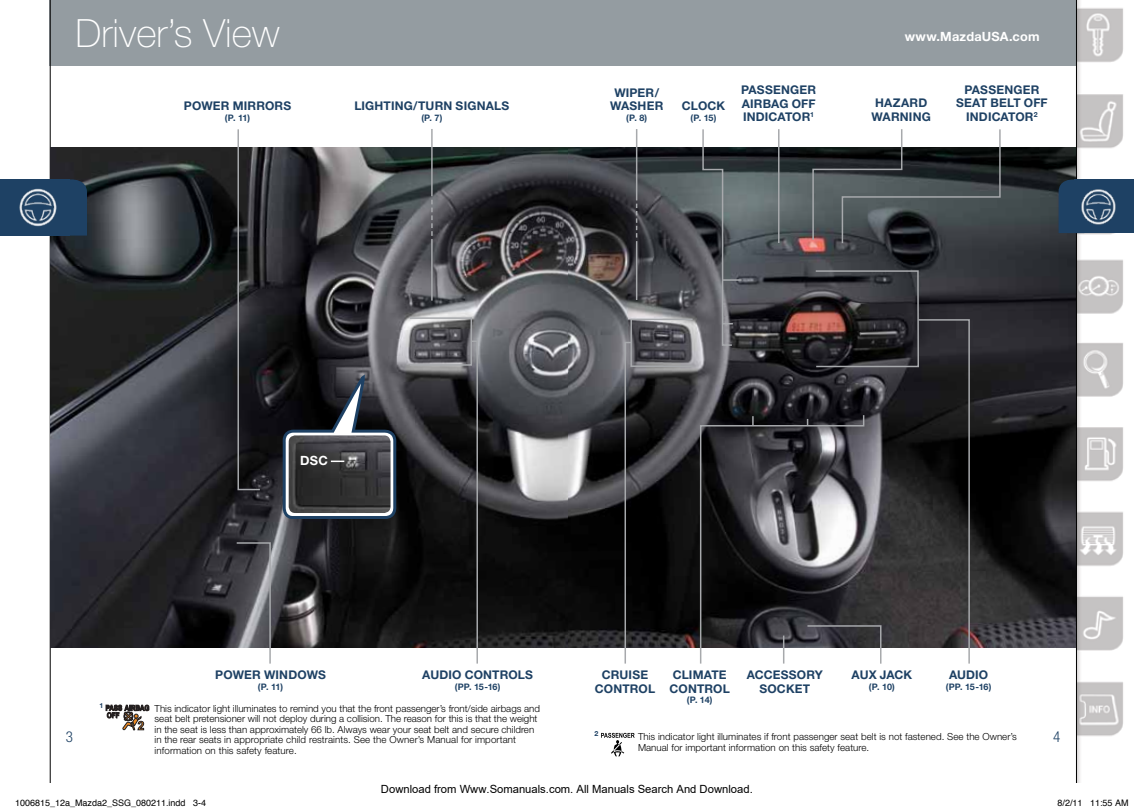
<style>
.page{position:relative;width:1134px;height:810px;background:#fff}
.page>*{position:absolute;margin:0;border:0;box-sizing:border-box;transform-origin:0 0}
.t1{font:100 39px "Helvetica Neue LT Std";color:#fff}
.t2{font:300 condensed 15px "Helvetica Neue LT Std";color:#1e4164}
.t3{font:700 12.75px "Helvetica Neue LT Std";letter-spacing:.015em;color:#fff}
.t4{font:700 12px/13.5px "Helvetica Neue LT Std";letter-spacing:.015em;color:#1e4164}
.t5{font:11.25px "Arial";color:#000}
.t6{font:300 9.75px/10.5px "Helvetica Neue LT Std";color:#000}
.t7{font:700 9px "Helvetica Neue LT Std";letter-spacing:-.015em;color:#1e4164}
.t8{font:9px "Helvetica";color:#000}
.t9{font:700 7.05px "Helvetica Neue LT Std";color:#1e4164}
</style>
<div class="page">
<img style="left:51px;top:148px;width:1025px;height:500px">
<div style="left:50px;top:0;width:517px;height:65px;background:#949ca1"></div>
<hr style="left:50px;top:0;width:1px;height:783px;background:#000">
<div style="left:567px;top:0;width:509px;height:65px;background:#949ca1"></div>
<img style="left:1077px;top:0;width:57px;height:783px">
<hr style="left:1076px;top:0;width:1px;height:783px;background:#000">
<svg style="left:281px;top:373px;width:117px;height:148px;background:#414348"></svg>
<hr style="left:431px;top:239px;width:2px;height:62px;background:#a7a9ac">
<hr style="left:636px;top:241px;width:1px;height:59px;background:#a7a9ac">
<svg style="left:699px;top:414px;width:107px;height:250px;background:#3b3a3e"></svg>
<hr style="left:778px;top:129px;width:2px;height:114px;background:#a7a9ac">
<hr style="left:431px;top:129px;width:2px;height:67px;background:#a7a9ac">
<svg style="left:431px;top:200px;width:2px;height:36px"></svg>
<svg style="left:636px;top:204px;width:1px;height:34px"></svg>
<hr style="left:636px;top:129px;width:1px;height:71px;background:#a7a9ac">
<div style="left:1074px;top:180px;width:60px;height:53px;background:#1e4164"></div>
<svg style="left:1059px;top:180px;width:15px;height:53px"></svg>
<img style="left:1081px;top:189px;width:35px;height:36px">
<div style="left:0;top:179px;width:70px;height:57px;background:#1e4164"></div>
<svg style="left:70px;top:179px;width:17px;height:57px"></svg>
<img style="left:19px;top:189px;width:38px;height:37px">
<svg style="left:601px;top:733px;width:34px;height:23px"></svg>
<div style="left:630px;top:319px;width:63px;height:48px;border:2px solid #a7a9ac"></div>
<svg style="left:624px;top:341px;width:9px;height:323px;background:#414244"></svg>
<div style="left:409px;top:317px;width:63px;height:49px;border:2px solid #a7a9ac"></div>
<svg style="left:470px;top:340px;width:9px;height:324px;background:#434345"></svg>
<svg style="left:783px;top:636px;width:1px;height:28px"></svg>
<svg style="left:806px;top:270px;width:165px;height:394px;background:#454346"></svg>
<svg style="left:237px;top:129px;width:24px;height:362px;background:#303134"></svg>
<svg style="left:235px;top:542px;width:37px;height:122px;background:#77767b"></svg>
<svg style="left:812px;top:129px;width:189px;height:116px"></svg>
<svg style="left:106px;top:705px;width:43px;height:25px"></svg>
<svg style="left:702px;top:129px;width:40px;height:218px;background:#64686c"></svg>
<h1 class="t1" style="left:76px;top:11px;width:205px">Driver’s View</h1>
<p class="t4" style="left:184px;top:99px;width:19px">POWER</p>
<p class="t4" style="left:233px;top:99px;width:20px">MIRRORS</p>
<p class="t7" style="left:225px;top:112px;width:27px">(P. 11)</p>
<p class="t4" style="left:354px;top:99px;width:157px">LIGHTING/TURN SIGNALS</p>
<p class="t7" style="left:421px;top:112px;width:23px">(P. 7)</p>
<p class="t4" style="left:614px;top:86px;width:20px">WIPER</p>
<p class="t4" style="left:655px;top:86px;width:6px">/</p>
<p class="t4" style="left:610px;top:99px;width:10px">WASHER</p>
<p class="t7" style="left:626px;top:112px;width:23px">(P. 8)</p>
<p class="t4" style="left:682px;top:99px;width:19px">CLOCK</p>
<p class="t7" style="left:691px;top:112px;width:27px">(P. 15)</p>
<p class="t4" style="left:741px;top:83px;width:77px;text-align:justify">PASSENGER AIRBAG OFF INDICATOR<sup>1</sup></p>
<h3 class="t3" style="left:905px;top:28px;width:136px">WWW.MAZDAUSA.COM</h3>
<p class="t4" style="left:872px;top:96px;width:40px">HAZARD<br>WARNING</p>
<p class="t4" style="left:956px;top:82px;width:93px;text-align:center">PASSENGER<br>SEAT BELT OFF<br>INDICATOR<sup>2</sup></p>
<h3 class="t3" style="left:300px;top:453px;width:29px">DSC</h3>
<p class="t4" style="left:595px;top:668px;width:25px;text-indent:7px">CRUISE<br>CONTROL</p>
<p class="t4" style="left:760px;top:668px;width:18px;text-indent:-13px">ACCESSORY<br>SOCKET</p>
<p class="t4" style="left:852px;top:668px;width:45px">AUX JACK</p>
<p class="t4" style="left:422px;top:668px;width:112px">AUDIO CONTROLS</p>
<p class="t7" style="left:455px;top:681px;width:47px">(PP. 15-16)</p>
<p class="t4" style="left:670px;top:668px;width:62px">CLIMATE<br>CONTROL</p>
<p class="t7" style="left:687px;top:695px;width:27px">(P. 14)</p>
<p class="t4" style="left:949px;top:668px;width:17px">AUDIO</p>
<p class="t7" style="left:946px;top:681px;width:47px">(PP. 15-16)</p>
<p class="t4" style="left:215px;top:668px;width:19px">POWER</p>
<p class="t4" style="left:264px;top:668px;width:10px">WINDOWS</p>
<p class="t7" style="left:258px;top:681px;width:27px">(P. 11)</p>
<p class="t7" style="left:869px;top:681px;width:27px">(P. 10)</p>
<p class="t9" style="left:99px;top:701px;width:5px">1</p>
<p class="t6" style="left:155px;top:703px;width:387px">This indicator light illuminates to remind you that the front passenger’s front/side airbags and seat belt pretensioner will not deploy during a collision. The reason for this is that the weight in the seat is less than approximately 66 lb. Always wear your seat belt and secure children in the rear seats in appropriate child restraints. See the Owner’s Manual for important information on this safety feature.</p>
<h2 class="t2" style="left:66px;top:728px;width:9px">3</h2>
<h2 class="t2" style="left:1053px;top:728px;width:9px">4</h2>
<p class="t9" style="left:595px;top:729px;width:5px">2</p>
<p class="t6" style="left:638px;top:731px;width:380px">This indicator light illuminates if front passenger seat belt is not fastened. See the Owner’s<br>Manual for important information on this safety feature.</p>
<p class="t5" style="left:381px;top:782px;width:373px">Download from Www.Somanuals.com. All Manuals Search And Download.</p>
<p class="t8" style="left:15px;top:795px;width:193px">1006815_12a_Mazda2_SSG_080211.indd 3-4</p>
<p class="t8" style="left:1058px;top:795px;width:73px">8/2/11 11:55 AM</p>
</div>
